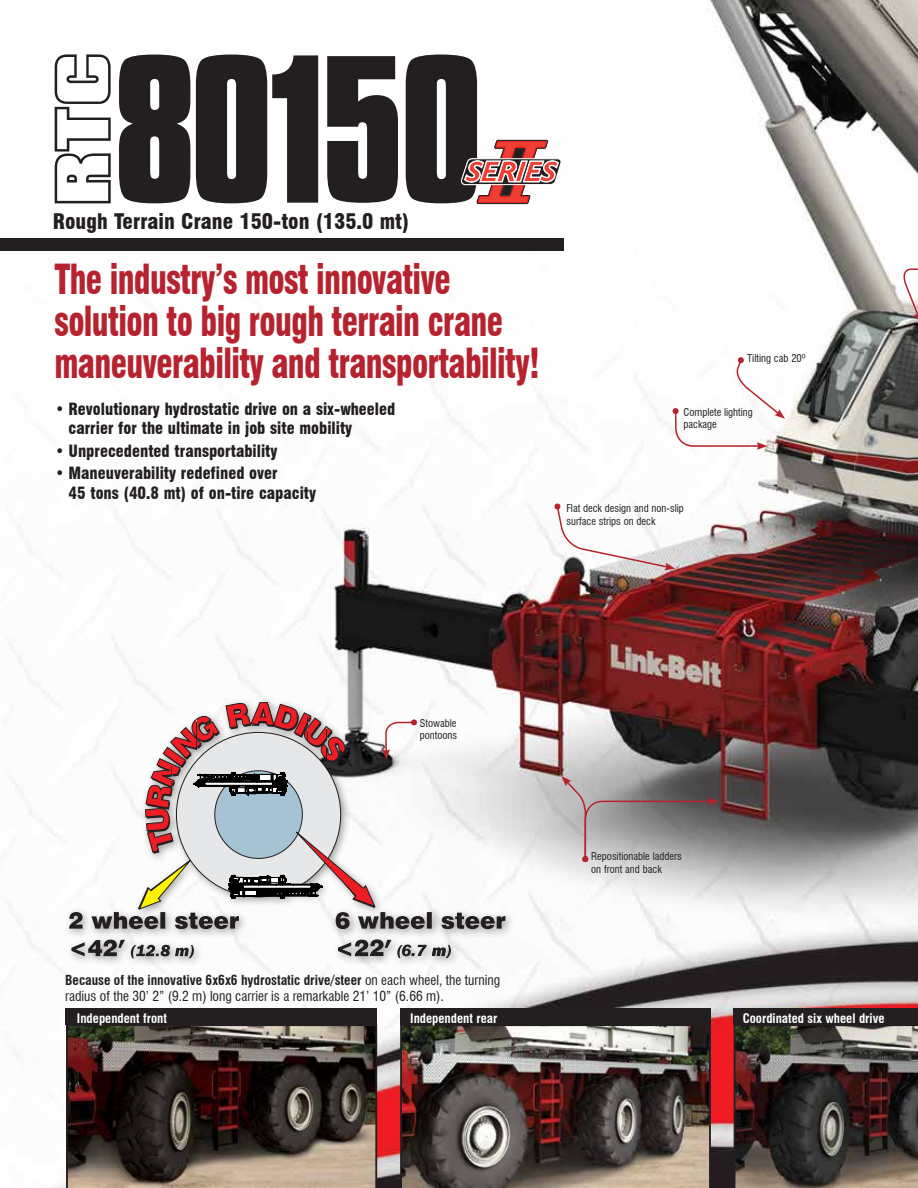
<style>
.page{position:relative;width:918px;height:1188px;background:#fff}
.page>*{position:absolute;margin:0;border:0;box-sizing:border-box;transform-origin:0 0}
.t1{font:900 condensed 40.5px/42px "Swiss 721 BT";letter-spacing:-.02em;color:#b6222d;scale:.81 1}
.t2{font:900 condensed 21px "Swiss 721 BT";color:#231f20}
.t3{font:900 condensed 16.5px/19.5px "Swiss 721 BT";color:#231f20}
.t4{font:condensed 13.5px/15.8px "Swiss 721 BT";color:#231f20}
.t5{font:700 condensed 12.9px "Swiss 721 BT";color:#fff}
.t6{font:condensed 10.5px/12.8px "Swiss 721 BT";color:#231f20}
.s1{font-weight:700}
</style>
<div class="page">
<img style="left:0;top:0;width:918px;height:1188px">
<div style="left:0;top:239px;width:564px;height:12px;background:#231f20"></div>
<svg style="left:900px;top:268px;width:18px;height:55px"></svg>
<img style="left:554px;top:357px;width:231px;height:293px">
<div style="left:64px;top:697px;width:452px;height:268px;background:#231f20;opacity:.45"></div>
<svg style="left:69px;top:702px;width:436px;height:256px"></svg>
<svg style="left:66px;top:1024px;width:311px;height:164px;background:#51433c"></svg>
<img style="left:400px;top:1024px;width:311px;height:164px">
<img style="left:734px;top:1024px;width:184px;height:164px">
<div style="left:66px;top:1008px;width:311px;height:16px;background:#231f20"></div>
<div style="left:400px;top:1008px;width:311px;height:16px;background:#231f20"></div>
<div style="left:734px;top:1008px;width:184px;height:16px;background:#231f20"></div>
<svg style="left:561px;top:776px;width:158px;height:87px;background:#999495"></svg>
<svg style="left:55px;top:54px;width:56px;height:149px"></svg>
<svg style="left:196px;top:55px;width:122px;height:148px"></svg>
<svg style="left:119px;top:55px;width:71px;height:148px;background:#3d393a"></svg>
<svg style="left:327px;top:56px;width:71px;height:147px"></svg>
<svg style="left:406px;top:55px;width:156px;height:149px"></svg>
<p class="t2" style="left:53px;top:209px;width:358px">Rough Terrain Crane 150-ton (135.0 mt)</p>
<h1 class="t1" style="left:55px;top:258px;width:601px">The industry’s most innovative solution to big rough terrain crane maneuverability and transportability!</h1>
<p class="t3" style="left:69px;top:399px;width:328px;text-indent:-14px">• Revolutionary hydrostatic drive on a six-wheeled carrier for the ultimate in job site mobility</p>
<p class="t3" style="left:55px;top:441px;width:224px">• Unprecedented transportability</p>
<p class="t3" style="left:69px;top:463px;width:249px;text-indent:-14px">• Maneuverability redefined over<br>45 tons (40.8 mt) of on-tire capacity</p>
<p class="t6" style="left:747px;top:352px;width:60px">Tilting cab 20º</p>
<p class="t6" style="left:684px;top:405px;width:71px">Complete lighting package</p>
<p class="t6" style="left:566px;top:502px;width:119px">Flat deck design and non-slip surface strips on deck</p>
<p class="t6" style="left:420px;top:716px;width:39px">Stowable pontoons</p>
<p class="t6" style="left:591px;top:850px;width:92px">Repositionable ladders on front and back</p>
<p class="t4" style="left:65px;top:972px;width:436px"><span class="s1">Because of the innovative 6x6x6 hydrostatic drive/steer</span> on each wheel, the turning radius of the 30’ 2” (9.2 m) long carrier is a remarkable 21’ 10” (6.66 m).</p>
<p class="t5" style="left:77px;top:1011px;width:91px">Independent front</p>
<p class="t5" style="left:410px;top:1011px;width:89px">Independent rear</p>
<p class="t5" style="left:743px;top:1011px;width:143px">Coordinated six wheel drive</p>
</div>
